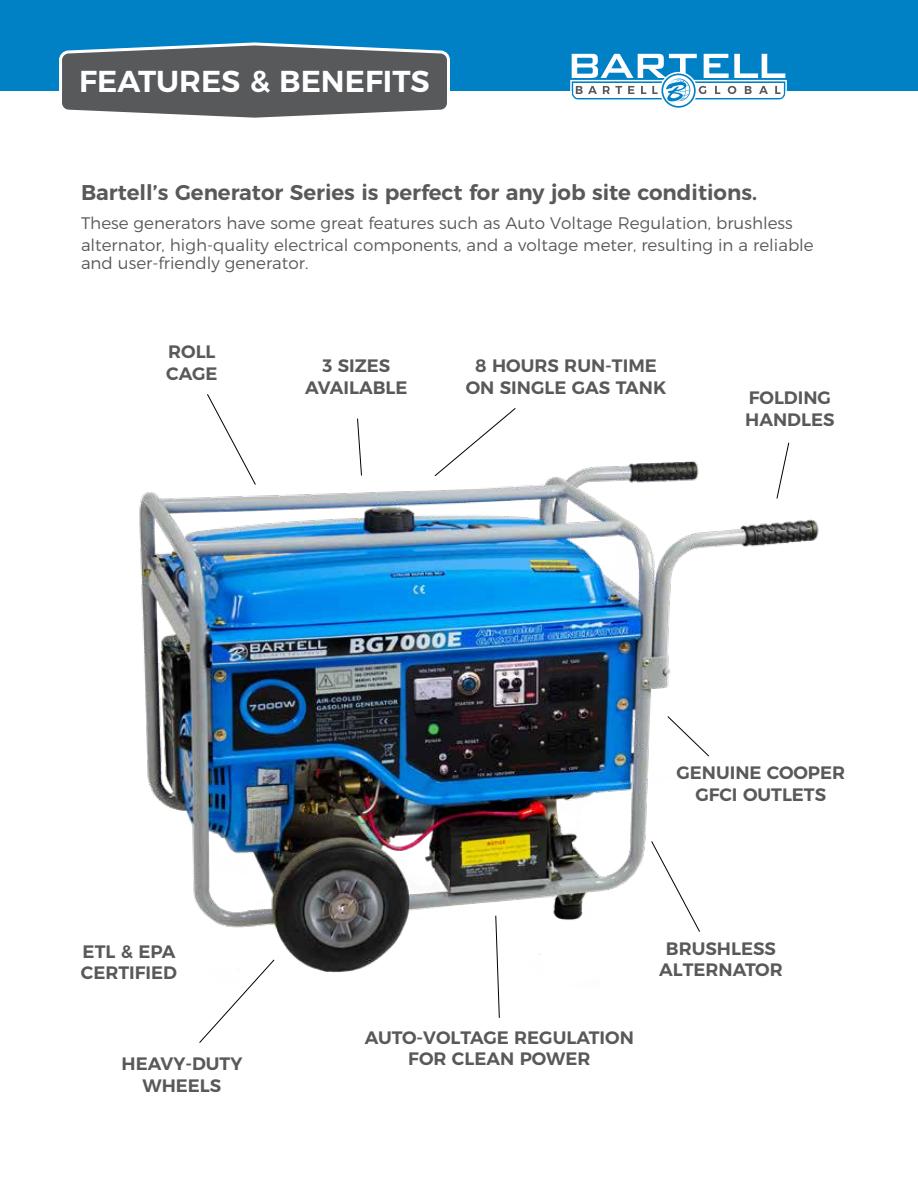
<style>
.page{position:relative;width:918px;height:1188px;background:#fff}
.page>*{position:absolute;margin:0;border:0;box-sizing:border-box;transform-origin:0 0}
.t1{font:600 30.3px "Montserrat";color:#fff}
.t2{font:600 21.3px "Montserrat";color:#58595b}
.t3{font:600 18px/21.6px "Montserrat";color:#58595b;text-align:center}
.t4{font:300 16.65px/22.6px "Montserrat";color:#58595b}
</style>
<div class="page">
<div style="left:0;top:0;width:918px;height:90px;background:#0081c6"></div>
<svg style="left:58px;top:42px;width:394px;height:76px;background:#646e74"></svg>
<svg style="left:570px;top:54px;width:217px;height:54px"></svg>
<img style="left:139px;top:461px;width:680px;height:512px">
<svg style="left:206px;top:394px;width:50px;height:92px"></svg>
<svg style="left:651px;top:840px;width:50px;height:93px"></svg>
<svg style="left:495px;top:915px;width:5px;height:103px"></svg>
<svg style="left:357px;top:418px;width:5px;height:58px"></svg>
<svg style="left:667px;top:715px;width:43px;height:42px"></svg>
<svg style="left:776px;top:442px;width:14px;height:57px"></svg>
<svg style="left:434px;top:408px;width:82px;height:69px"></svg>
<svg style="left:198px;top:959px;width:77px;height:84px"></svg>
<h1 class="t1" style="left:79px;top:56px;width:352px">FEATURES &amp; BENEFITS</h1>
<p class="t2" style="left:81px;top:175px;width:678px">Bartell’s Generator Series is perfect for any job site conditions.</p>
<p class="t4" style="left:81px;top:210px;width:734px">These generators have some great features such as Auto Voltage Regulation, brushless alternator, high-quality electrical components, and a voltage meter, resulting in a reliable</p>
<p class="t4" style="left:81px;top:250px;width:229px">and user-friendly generator.</p>
<p class="t3" style="left:166px;top:340px;width:53px;text-align:left">ROLL<br>CAGE</p>
<p class="t3" style="left:305px;top:354px;width:104px">3 SIZES<br>AVAILABLE</p>
<p class="t3" style="left:466px;top:354px;width:202px">8 HOURS RUN-TIME<br>ON SINGLE GAS TANK</p>
<p class="t3" style="left:745px;top:386px;width:91px;text-align:left">FOLDING<br>HANDLES</p>
<p class="t3" style="left:81px;top:939px;width:98px;text-align:left">ETL &amp; EPA<br>CERTIFIED</p>
<p class="t3" style="left:676px;top:761px;width:170px">GENUINE COOPER<br>GFCI OUTLETS</p>
<p class="t3" style="left:365px;top:1025px;width:270px">AUTO-VOLTAGE REGULATION</p>
<p class="t3" style="left:659px;top:936px;width:125px">BRUSHLESS<br>ALTERNATOR</p>
<p class="t3" style="left:122px;top:1052px;width:122px">HEAVY-DUTY</p>
<p class="t3" style="left:408px;top:1047px;width:184px">FOR CLEAN POWER</p>
<p class="t3" style="left:143px;top:1073px;width:80px">WHEELS</p>
</div>
